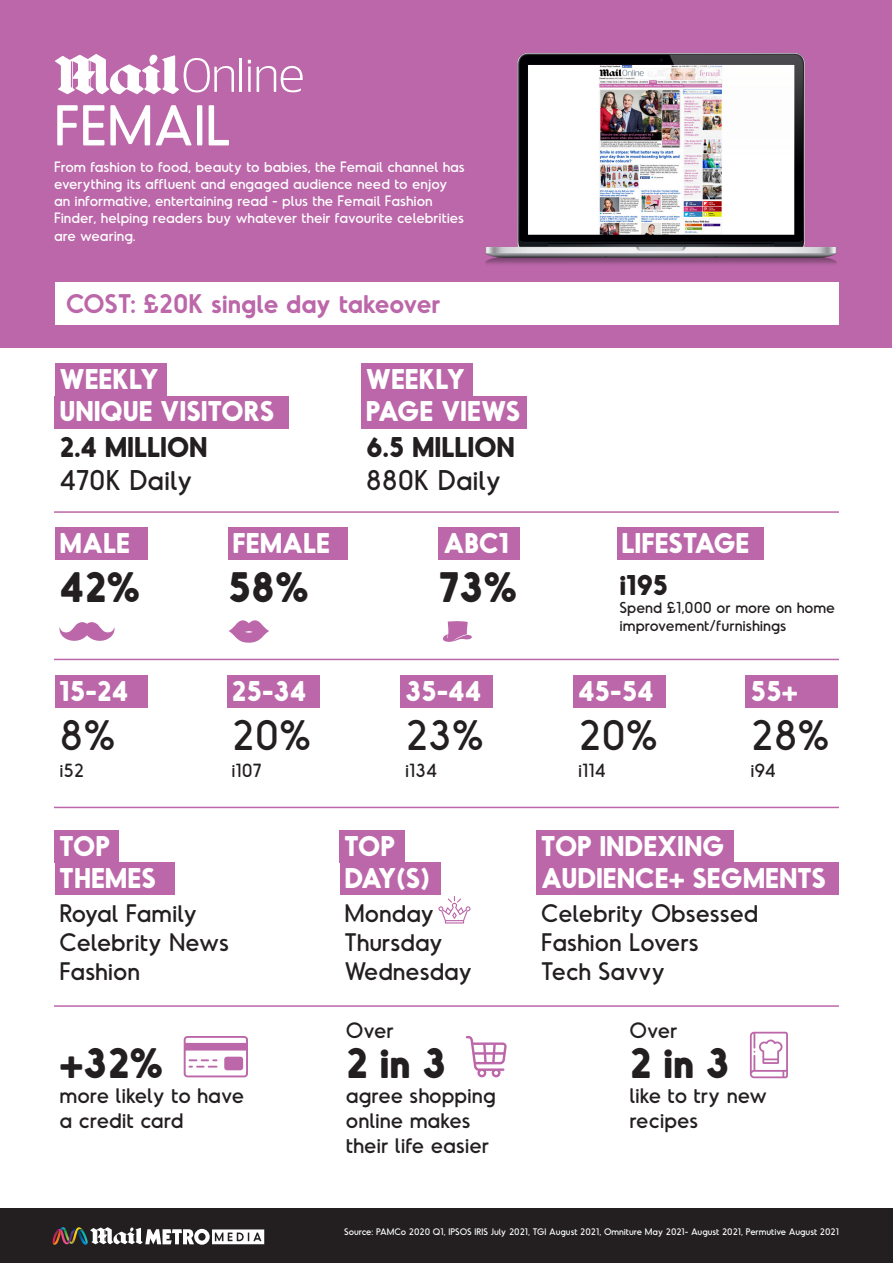
<style>
.page{position:relative;width:893px;height:1263px;background:#fff}
.page>*{position:absolute;margin:0;border:0;box-sizing:border-box;transform-origin:0 0}
.t1{font:54.45px "Odudo Soft";color:#fff}
.t2{font:700 40.35px "Odudo Soft";color:#231f20}
.t3{font:40.35px "Odudo Soft";color:#231f20}
.t4{font:700 27px/32.4px "Odudo Soft";color:#fff}
.t5{font:700 27px "Odudo Soft";color:#231f20}
.t6{font:27px "Odudo Soft";color:#231f20}
.t7{font:600 25.5px "Odudo Soft";color:#bb67a9}
.t8{font:24px/28.8px "Odudo Soft";color:#231f20}
.t9{font:21px/25.2px "Odudo Soft";color:#231f20}
.t10{font:18px "Odudo Soft";color:#231f20}
.t11{font:15px/18px "Odudo Soft";color:#231f20}
.t12{font:14.25px/17.1px "Odudo Soft";color:#fff}
.t13{font:9px "Odudo Soft";color:#fff}
</style>
<div class="page">
<div style="left:1px;top:0;width:891px;height:348px;background:#bb67a9"></div>
<div style="left:55px;top:283px;width:783px;height:42px;background:#fff"></div>
<div style="left:55px;top:364px;width:112px;height:32px;background:#bb67a9"></div>
<div style="left:55px;top:396px;width:234px;height:32px;background:#bb67a9"></div>
<div style="left:361px;top:364px;width:112px;height:32px;background:#bb67a9"></div>
<div style="left:361px;top:396px;width:165px;height:32px;background:#bb67a9"></div>
<hr style="left:54px;top:511px;width:785px;height:2px;background:#bb67a9">
<div style="left:55px;top:527px;width:92px;height:33px;background:#bb67a9"></div>
<div style="left:228px;top:527px;width:119px;height:33px;background:#bb67a9"></div>
<div style="left:439px;top:527px;width:81px;height:33px;background:#bb67a9"></div>
<hr style="left:54px;top:659px;width:785px;height:1px;background:#bb67a9">
<div style="left:617px;top:527px;width:146px;height:33px;background:#bb67a9"></div>
<div style="left:55px;top:675px;width:92px;height:33px;background:#bb67a9"></div>
<hr style="left:54px;top:807px;width:785px;height:1px;background:#bb67a9">
<div style="left:227px;top:675px;width:92px;height:33px;background:#bb67a9"></div>
<div style="left:400px;top:675px;width:93px;height:33px;background:#bb67a9"></div>
<div style="left:573px;top:675px;width:93px;height:33px;background:#bb67a9"></div>
<div style="left:746px;top:675px;width:92px;height:33px;background:#bb67a9"></div>
<div style="left:55px;top:862px;width:119px;height:33px;background:#bb67a9"></div>
<div style="left:340px;top:862px;width:100px;height:33px;background:#bb67a9"></div>
<div style="left:55px;top:830px;width:64px;height:32px;background:#bb67a9"></div>
<div style="left:340px;top:830px;width:65px;height:32px;background:#bb67a9"></div>
<div style="left:536px;top:830px;width:198px;height:32px;background:#bb67a9"></div>
<div style="left:536px;top:862px;width:303px;height:33px;background:#bb67a9"></div>
<hr style="left:54px;top:1005px;width:785px;height:2px;background:#bb67a9">
<svg style="left:443px;top:621px;width:29px;height:21px"></svg>
<svg style="left:228px;top:620px;width:41px;height:23px"></svg>
<svg style="left:59px;top:622px;width:56px;height:19px"></svg>
<svg style="left:438px;top:896px;width:33px;height:27px"></svg>
<img style="left:485px;top:54px;width:352px;height:210px">
<svg style="left:257px;top:65px;width:46px;height:27px"></svg>
<hr style="left:240px;top:58px;width:2px;height:34px;background:#fff">
<svg style="left:55px;top:54px;width:179px;height:40px"></svg>
<svg style="left:248px;top:60px;width:3px;height:32px"></svg>
<svg style="left:750px;top:1032px;width:38px;height:46px"></svg>
<svg style="left:466px;top:1036px;width:41px;height:41px"></svg>
<div style="left:0;top:1209px;width:893px;height:54px;background:#231f20"></div>
<svg style="left:53px;top:1227px;width:211px;height:18px"></svg>
<svg style="left:184px;top:1036px;width:64px;height:41px"></svg>
<p class="t1" style="left:54px;top:91px;width:178px">FEMAIL</p>
<p class="t12" style="left:54px;top:158px;width:412px">From fashion to food, beauty to babies, the Femail channel has everything its affluent and engaged audience need to enjoy an informative, entertaining read - plus the Femail Fashion Finder, helping readers buy whatever their favourite celebrities are wearing.</p>
<p class="t7" style="left:66px;top:288px;width:376px">COST: £20K single day takeover</p>
<p class="t4" style="left:60px;top:362px;width:101px">WEEKLY</p>
<p class="t4" style="left:60px;top:395px;width:216px">UNIQUE VISITORS</p>
<p class="t5" style="left:60px;top:430px;width:150px">2.4 MILLION</p>
<p class="t6" style="left:60px;top:463px;width:135px">470K Daily</p>
<p class="t4" style="left:366px;top:362px;width:101px">WEEKLY</p>
<p class="t4" style="left:366px;top:395px;width:156px">PAGE VIEWS</p>
<p class="t5" style="left:366px;top:430px;width:151px">6.5 MILLION</p>
<p class="t6" style="left:366px;top:463px;width:137px">880K Daily</p>
<p class="t4" style="left:60px;top:526px;width:72px">MALE</p>
<p class="t4" style="left:233px;top:526px;width:99px">FEMALE</p>
<p class="t4" style="left:443px;top:526px;width:67px">ABC1</p>
<p class="t2" style="left:60px;top:561px;width:82px">42%</p>
<p class="t2" style="left:228px;top:561px;width:82px">58%</p>
<p class="t2" style="left:439px;top:561px;width:80px">73%</p>
<p class="t4" style="left:60px;top:674px;width:70px">15-24</p>
<p class="t3" style="left:60px;top:710px;width:57px">8%</p>
<p class="t10" style="left:60px;top:759px;width:26px">i52</p>
<p class="t4" style="left:232px;top:674px;width:76px">25-34</p>
<p class="t3" style="left:232px;top:710px;width:81px">20%</p>
<p class="t10" style="left:232px;top:759px;width:32px">i107</p>
<p class="t4" style="left:405px;top:674px;width:78px">35-44</p>
<p class="t3" style="left:405px;top:710px;width:80px">23%</p>
<p class="t10" style="left:405px;top:759px;width:34px">i134</p>
<p class="t4" style="left:622px;top:526px;width:129px">LIFESTAGE</p>
<p class="t5" style="left:620px;top:567px;width:50px">i195</p>
<p class="t11" style="left:620px;top:598px;width:217px">Spend £1,000 or more on home improvement/furnishings</p>
<p class="t4" style="left:578px;top:674px;width:77px">45-54</p>
<p class="t3" style="left:578px;top:710px;width:81px">20%</p>
<p class="t10" style="left:578px;top:759px;width:30px">i114</p>
<p class="t4" style="left:750px;top:674px;width:49px">55+</p>
<p class="t3" style="left:750px;top:710px;width:81px">28%</p>
<p class="t10" style="left:750px;top:759px;width:27px">i94</p>
<p class="t4" style="left:60px;top:829px;width:98px">TOP<br>THEMES</p>
<p class="t4" style="left:344px;top:829px;width:87px">TOP<br>DAY(S)</p>
<p class="t4" style="left:541px;top:829px;width:184px">TOP INDEXING</p>
<p class="t4" style="left:541px;top:861px;width:286px">AUDIENCE+ SEGMENTS</p>
<p class="t8" style="left:60px;top:898px;width:139px">Royal Family</p>
<p class="t8" style="left:60px;top:927px;width:171px">Celebrity News</p>
<p class="t8" style="left:60px;top:956px;width:82px">Fashion</p>
<p class="t2" style="left:60px;top:1036px;width:105px">+32%</p>
<p class="t9" style="left:60px;top:1082px;width:186px">more likely to have a credit card</p>
<p class="t8" style="left:344px;top:898px;width:129px">Monday<br>Thursday<br>Wednesday</p>
<p class="t9" style="left:346px;top:1018px;width:50px">Over</p>
<p class="t2" style="left:346px;top:1036px;width:102px">2 in 3</p>
<p class="t9" style="left:346px;top:1082px;width:151px">agree shopping online makes</p>
<p class="t9" style="left:346px;top:1132px;width:145px">their life easier</p>
<p class="t8" style="left:541px;top:898px;width:219px">Celebrity Obsessed<br>Fashion Lovers<br>Tech Savvy</p>
<p class="t9" style="left:629px;top:1018px;width:50px">Over</p>
<p class="t2" style="left:629px;top:1036px;width:102px">2 in 3</p>
<p class="t9" style="left:629px;top:1082px;width:139px">like to try new recipes</p>
<p class="t13" style="left:344px;top:1226px;width:496px">Source: PAMCo 2020 Q1, IPSOS IRIS July 2021, TGI August 2021, Omniture May 2021- August 2021, Permutive August 2021</p>
</div>
